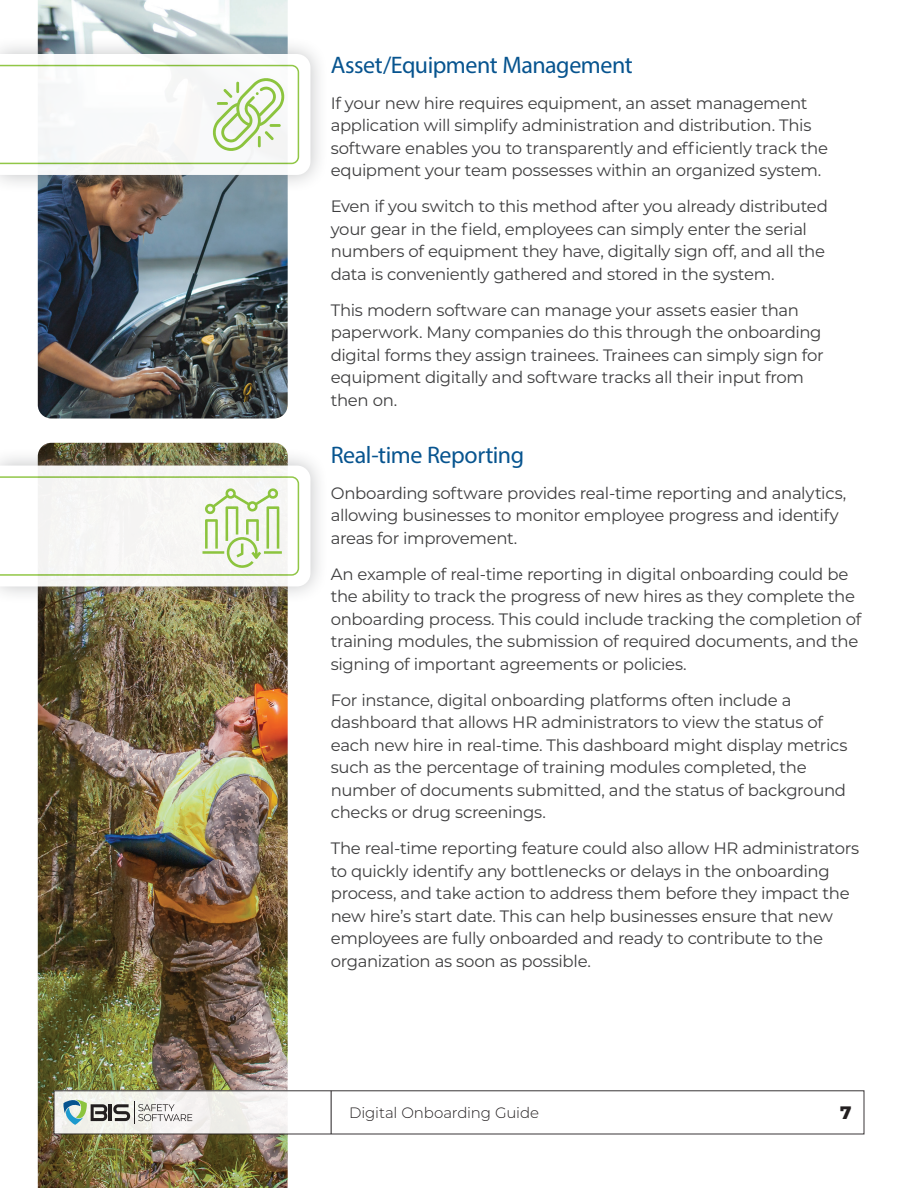
<style>
.page{position:relative;width:918px;height:1188px;background:#fff}
.page>*{position:absolute;margin:0;border:0;box-sizing:border-box;transform-origin:0 0}
.t1{font:24px "Myriad Pro";letter-spacing:-.02em;color:#07548f}
.t2{font:800 18px "Montserrat";color:#231f20}
.t3{font:16.5px/22.5px "Montserrat";letter-spacing:-.02em;color:#3e3e3f}
.t4{font:300 15px "Montserrat";letter-spacing:-.005em;color:#231f20}
</style>
<div class="page">
<img style="left:38px;top:0;width:250px;height:418px">
<img style="left:38px;top:443px;width:250px;height:745px">
<div style="left:0;top:36px;width:329px;height:157px;background:#8a8c8f;opacity:.55"></div>
<div style="left:0;top:447px;width:329px;height:158px;background:#8a8c8f;opacity:.55"></div>
<div style="left:54px;top:1091px;width:810px;height:43px;background:linear-gradient(to right,#f3f2ee,#fff)"></div>
<hr style="left:109px;top:1104px;width:3px;height:17px;background:#231f20">
<svg style="left:61px;top:1097px;width:46px;height:28px"></svg>
<svg style="left:113px;top:1101px;width:79px;height:23px"></svg>
<hr style="left:331px;top:1091px;width:1px;height:43px;background:#231f20">
<svg style="left:0;top:466px;width:310px;height:120px"></svg>
<svg style="left:0;top:54px;width:310px;height:121px"></svg>
<p class="t1" style="left:331px;top:50px;width:304px">Asset/Equipment Management</p>
<p class="t3" style="left:331px;top:91px;width:499px">If your new hire requires equipment, an asset management application will simplify administration and distribution. This software enables you to transparently and efficiently track the equipment your team possesses within an organized system.</p>
<p class="t3" style="left:331px;top:195px;width:499px">Even if you switch to this method after you already distributed your gear in the field, employees can simply enter the serial numbers of equipment they have, digitally sign off, and all the data is conveniently gathered and stored in the system.</p>
<p class="t3" style="left:331px;top:298px;width:495px">This modern software can manage your assets easier than paperwork. Many companies do this through the onboarding digital forms they assign trainees. Trainees can simply sign for equipment digitally and software tracks all their input from then on.</p>
<p class="t1" style="left:331px;top:440px;width:195px">Real-time Reporting</p>
<p class="t3" style="left:331px;top:481px;width:517px">Onboarding software provides real-time reporting and analytics, allowing businesses to monitor employee progress and identify areas for improvement.</p>
<p class="t3" style="left:331px;top:562px;width:532px">An example of real-time reporting in digital onboarding could be the ability to track the progress of new hires as they complete the onboarding process. This could include tracking the completion of training modules, the submission of required documents, and the signing of important agreements or policies.</p>
<p class="t3" style="left:331px;top:688px;width:518px">For instance, digital onboarding platforms often include a dashboard that allows HR administrators to view the status of each new hire in real-time. This dashboard might display metrics such as the percentage of training modules completed, the number of documents submitted, and the status of background checks or drug screenings.</p>
<p class="t3" style="left:331px;top:837px;width:530px">The real-time reporting feature could also allow HR administrators to quickly identify any bottlenecks or delays in the onboarding process, and take action to address them before they impact the new hire’s start date. This can help businesses ensure that new employees are fully onboarded and ready to contribute to the organization as soon as possible.</p>
<p class="t4" style="left:349px;top:1103px;width:191px">Digital Onboarding Guide</p>
<p class="t2" style="left:840px;top:1100px;width:13px">7</p>
</div>
